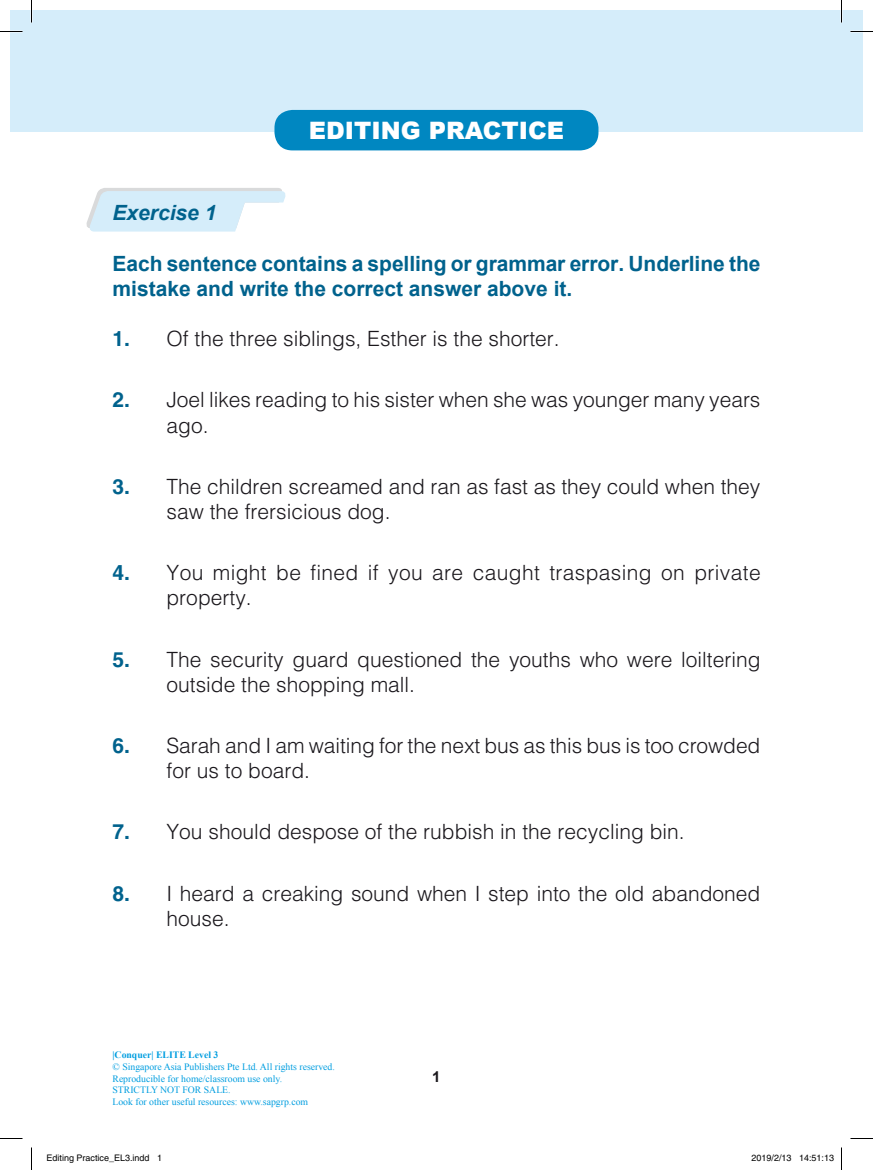
<style>
.page{position:relative;width:873px;height:1170px;background:#fff}
.page>*{position:absolute;margin:0;border:0;box-sizing:border-box;transform-origin:0 0}
.t1{font:900 24px "Arial";color:#fff}
.t2{font:300 21px/25.2px "Helvetica";color:#1a171c}
.t3{font:700 21px/25.2px "Arial";letter-spacing:-.005em;color:#00628d}
.t4{font:italic 700 21px "Arial";color:#00628d}
.t5{font:700 15px "Arial";color:#1a171c}
.t6{font:9.75px/11.7px "Times New Roman";color:#009ee0}
.t7{font:700 9.75px "Times New Roman";color:#009ee0}
.t8{font:9px "Helvetica";color:#000}
.s1{font-weight:700;color:#00628d}
</style>
<div class="page">
<div style="left:10px;top:10px;width:853px;height:122px;background:#d5edfa"></div>
<div style="left:274px;top:110px;width:324px;height:40px;background:#0087c1;border-radius:18px"></div>
<svg style="left:86px;top:188px;width:200px;height:44px"></svg>
<svg style="left:0;top:31px;width:22px;height:1px"></svg>
<svg style="left:850px;top:31px;width:23px;height:1px"></svg>
<svg style="left:0;top:1138px;width:22px;height:1px"></svg>
<svg style="left:850px;top:1138px;width:23px;height:1px"></svg>
<svg style="left:31px;top:0;width:1px;height:22px"></svg>
<svg style="left:31px;top:1148px;width:1px;height:22px"></svg>
<svg style="left:841px;top:0;width:1px;height:22px"></svg>
<svg style="left:841px;top:1148px;width:1px;height:22px"></svg>
<p class="t1" style="left:309px;top:112px;width:257px">EDITING PRACTICE</p>
<p class="t4" style="left:112px;top:201px;width:105px">Exercise 1</p>
<p class="t3" style="left:112px;top:251px;width:649px">Each sentence contains a spelling or grammar error. Underline the mistake and write the correct answer above it.</p>
<p class="t2" style="left:112px;top:325px;width:449px"><span class="s1">1.</span> Of the three siblings, Esther is the shorter.</p>
<p class="t2" style="left:166px;top:387px;width:595px;text-indent:-54px"><span class="s1">2.</span> Joel likes reading to his sister when she was younger many years ago.</p>
<p class="t2" style="left:166px;top:473px;width:595px;text-indent:-54px"><span class="s1">3.</span> The children screamed and ran as fast as they could when they saw the frersicious dog.</p>
<p class="t2" style="left:166px;top:559px;width:596px;text-indent:-54px"><span class="s1">4.</span> You might be fined if you are caught traspasing on private property.</p>
<p class="t2" style="left:166px;top:646px;width:596px;text-indent:-54px"><span class="s1">5.</span> The security guard questioned the youths who were loiltering outside the shopping mall.</p>
<p class="t2" style="left:166px;top:732px;width:595px;text-indent:-54px"><span class="s1">6.</span> Sarah and I am waiting for the next bus as this bus is too crowded for us to board.</p>
<p class="t2" style="left:112px;top:819px;width:574px"><span class="s1">7.</span> You should despose of the rubbish in the recycling bin.</p>
<p class="t2" style="left:166px;top:880px;width:595px;text-indent:-54px"><span class="s1">8.</span> I heard a creaking sound when I step into the old abandoned house.</p>
<p class="t7" style="left:112px;top:1050px;width:107px">|Conquer| ELITE Level 3</p>
<p class="t6" style="left:112px;top:1061px;width:224px">© Singapore Asia Publishers Pte Ltd. All rights reserved.<br>Reproducible for home/classroom use only.<br>STRICTLY NOT FOR SALE.<br>Look for other useful resources: www.sapgrp.com</p>
<p class="t5" style="left:432px;top:1069px;width:10px">1</p>
<p class="t8" style="left:46px;top:1153px;width:117px">Editing Practice_EL3.indd 1</p>
<p class="t8" style="left:752px;top:1153px;width:84px">2019/2/13 14:51:13</p>
</div>
